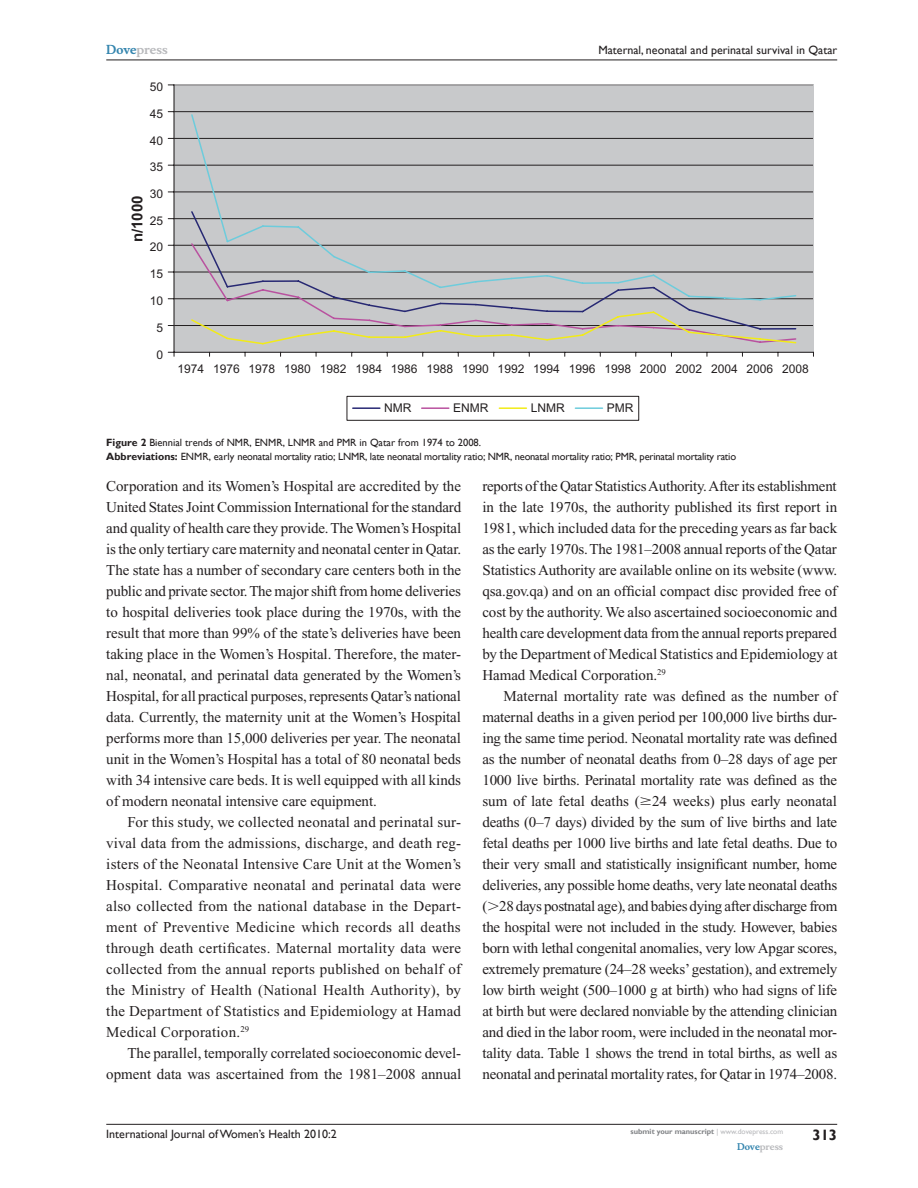
<style>
.page{position:relative;width:918px;height:1188px;background:#fff}
.page>*{position:absolute;margin:0;border:0;box-sizing:border-box;transform-origin:0 0}
.t1{font:15px/21px "Times New Roman";letter-spacing:-.005em;color:#231f20;text-align:justify}
.t2{font:700 15px "Arial";color:#231f20}
.t3{font:700 15px "Gill Sans";color:#231f20}
.t4{font:12px "Arial";color:#231f20}
.t5{font:12px "Gill Sans";color:#231f20}
.t6{font:700 12px "Musee";color:#b8b9bc}
.t7{font:10.5px/13.5px "Gill Sans";letter-spacing:-.02em;color:#231f20}
.t8{font:700 9px "Musee";color:#b8b9bc}
.t9{font:700 7.5px "Gill Sans";color:#808285}
.s1{color:#3485ae}
.s2{font-weight:700}
.s3{font-family:"Mathematical Pi One"}
.s4{font-weight:400;color:#b8b9bc}
</style>
<div class="page">
<hr style="left:106px;top:1124px;width:731px;height:1px;background:#231f20">
<hr style="left:106px;top:60px;width:731px;height:1px;background:#231f20">
<div style="left:174px;top:85px;width:639px;height:267px;background:#c8c9cb"></div>
<hr style="left:174px;top:325px;width:639px;height:1px;background:#231f20">
<hr style="left:174px;top:298px;width:639px;height:1px;background:#231f20">
<hr style="left:174px;top:272px;width:639px;height:1px;background:#231f20">
<hr style="left:174px;top:245px;width:639px;height:1px;background:#231f20">
<hr style="left:174px;top:218px;width:639px;height:1px;background:#231f20">
<hr style="left:174px;top:192px;width:639px;height:1px;background:#231f20">
<hr style="left:174px;top:165px;width:639px;height:1px;background:#231f20">
<hr style="left:174px;top:138px;width:639px;height:1px;background:#231f20">
<hr style="left:174px;top:111px;width:639px;height:1px;background:#231f20">
<hr style="left:813px;top:85px;width:1px;height:267px;background:#c8c9cb">
<hr style="left:174px;top:352px;width:639px;height:1px;background:#231f20">
<svg style="left:168px;top:352px;width:7px;height:4px"></svg>
<hr style="left:174px;top:85px;width:1px;height:267px;background:#231f20">
<svg style="left:227px;top:301px;width:466px;height:9px"></svg>
<svg style="left:191px;top:310px;width:606px;height:35px"></svg>
<svg style="left:190px;top:114px;width:607px;height:187px"></svg>
<div style="left:347px;top:396px;width:292px;height:25px;border:1px solid #231f20"></div>
<hr style="left:353px;top:407px;width:27px;height:2px;background:#272873">
<hr style="left:422px;top:407px;width:27px;height:2px;background:#b9519f">
<hr style="left:499px;top:407px;width:27px;height:2px;background:#f2eb17">
<hr style="left:575px;top:407px;width:27px;height:2px;background:#6dccdc">
<p class="t6" style="left:106px;top:43px;width:63px"><span class="s1">Dove</span>press</p>
<p class="t4" style="left:150px;top:80px;width:15px">50</p>
<p class="t4" style="left:150px;top:107px;width:15px">45</p>
<p class="t4" style="left:150px;top:134px;width:15px">40</p>
<p class="t4" style="left:150px;top:160px;width:15px">35</p>
<p class="t4" style="left:150px;top:187px;width:15px">30</p>
<p class="t2" style="left:128px;top:242px;width:48px;rotate:-90deg">n/1000</p>
<p class="t4" style="left:150px;top:214px;width:15px">25</p>
<p class="t4" style="left:150px;top:240px;width:15px">20</p>
<p class="t4" style="left:150px;top:267px;width:15px">15</p>
<p class="t4" style="left:150px;top:294px;width:15px">10</p>
<p class="t4" style="left:157px;top:321px;width:8px">5</p>
<p class="t4" style="left:157px;top:347px;width:8px">0</p>
<p class="t5" style="left:598px;top:43px;width:240px">Maternal, neonatal and perinatal survival in Qatar</p>
<p class="t4" style="left:177px;top:362px;width:28px">1974</p>
<p class="t4" style="left:213px;top:362px;width:597px">1976 1978 1980 1982 1984 1986 1988 1990 1992 1994 1996 1998 2000 2002 2004 2006 2008</p>
<p class="t4" style="left:384px;top:401px;width:29px">NMR</p>
<p class="t4" style="left:453px;top:401px;width:37px">ENMR</p>
<p class="t4" style="left:531px;top:401px;width:35px">LNMR</p>
<p class="t4" style="left:607px;top:401px;width:28px">PMR</p>
<p class="t7" style="left:106px;top:436px;width:631px"><span class="s2">Figure 2</span> Biennial trends of NMR, ENMR, LNMR and PMR in Qatar from 1974 to 2008.<br><span class="s2">Abbreviations:</span> ENMR, early neonatal mortality ratio; LNMR, late neonatal mortality ratio; NMR, neonatal mortality ratio; PMR, perinatal mortality ratio</p>
<p class="t1" style="left:106px;top:476px;width:357px">Corporation and its Women’s Hospital are accredited by the United States Joint Commission International for the standard and quality of health care they provide. The Women’s Hospital is the only tertiary care maternity and neonatal center in Qatar.<br>The state has a number of secondary care centers both in the public and private sector. The major shift from home deliveries to hospital deliveries took place during the 1970s, with the result that more than 99% of the state’s deliveries have been taking place in the Women’s Hospital. Therefore, the mater&shy;nal, neonatal, and perinatal data generated by the Women’s Hospital, for all practical purposes, represents Qatar’s national data. Currently, the maternity unit at the Women’s Hospital performs more than 15,000 deliveries per year. The neonatal unit in the Women’s Hospital has a total of 80 neonatal beds with 34 intensive care beds. It is well equipped with all kinds of modern neonatal intensive care equipment.</p>
<p class="t1" style="left:106px;top:812px;width:356px;text-indent:21px">For this study, we collected neonatal and perinatal sur&shy;vival data from the admissions, discharge, and death reg&shy;isters of the Neonatal Intensive Care Unit at the Women’s Hospital. Comparative neonatal and perinatal data were also collected from the national database in the Depart&shy;ment of Preventive Medicine which records all deaths through death certificates. Maternal mortality data were collected from the annual reports published on behalf of the Ministry of Health (National Health Authority), by the Department of Statistics and Epidemiology at Hamad Medical Corporation.<sup>29</sup></p>
<p class="t1" style="left:106px;top:1043px;width:357px;text-align:right">The parallel, temporally correlated socioeconomic devel&shy;opment data was ascertained from the 1981–2008 annual</p>
<p class="t1" style="left:482px;top:476px;width:357px">reports of the Qatar Statistics Authority. After its establishment in the late 1970s, the authority published its first report in 1981, which included data for the preceding years as far back as the early 1970s. The 1981–2008 annual reports of the Qatar Statistics Authority are available online on its website (www. qsa.gov.qa) and on an official compact disc provided free of cost by the authority. We also ascertained socioeconomic and health care development data from the annual reports prepared by the Department of Medical Statistics and Epidemiology at Hamad Medical Corporation.<sup>29</sup></p>
<p class="t1" style="left:482px;top:686px;width:357px;text-indent:21px">Maternal mortality rate was defined as the number of maternal deaths in a given period per 100,000 live births dur&shy;ing the same time period. Neonatal mortality rate was defined as the number of neonatal deaths from 0–28 days of age per 1000 live births. Perinatal mortality rate was defined as the sum of late fetal deaths (<span class="s3">$</span>24 weeks) plus early neonatal deaths (0–7 days) divided by the sum of live births and late fetal deaths per 1000 live births and late fetal deaths. Due to their very small and statistically insignificant number, home deliveries, any possible home deaths, very late neonatal deaths (<span class="s3">.</span>28 days postnatal age), and babies dying after discharge from the hospital were not included in the study. However, babies born with lethal congenital anomalies, very low Apgar scores, extremely premature (24–28 weeks’ gestation), and extremely low birth weight (500–1000 g at birth) who had signs of life at birth but were declared nonviable by the attending clinician and died in the labor room, were included in the neonatal mor&shy;tality data. Table 1 shows the trend in total births, as well as neonatal and perinatal mortality rates, for Qatar in 1974–2008.</p>
<p class="t5" style="left:106px;top:1127px;width:232px">International Journal of Women’s Health 2010:2</p>
<p class="t9" style="left:631px;top:1127px;width:154px">submit your manuscript <span class="s4">| www.dovepress.com</span></p>
<p class="t8" style="left:737px;top:1141px;width:48px"><span class="s1">Dove</span>press</p>
<p class="t3" style="left:812px;top:1126px;width:26px">313</p>
</div>
